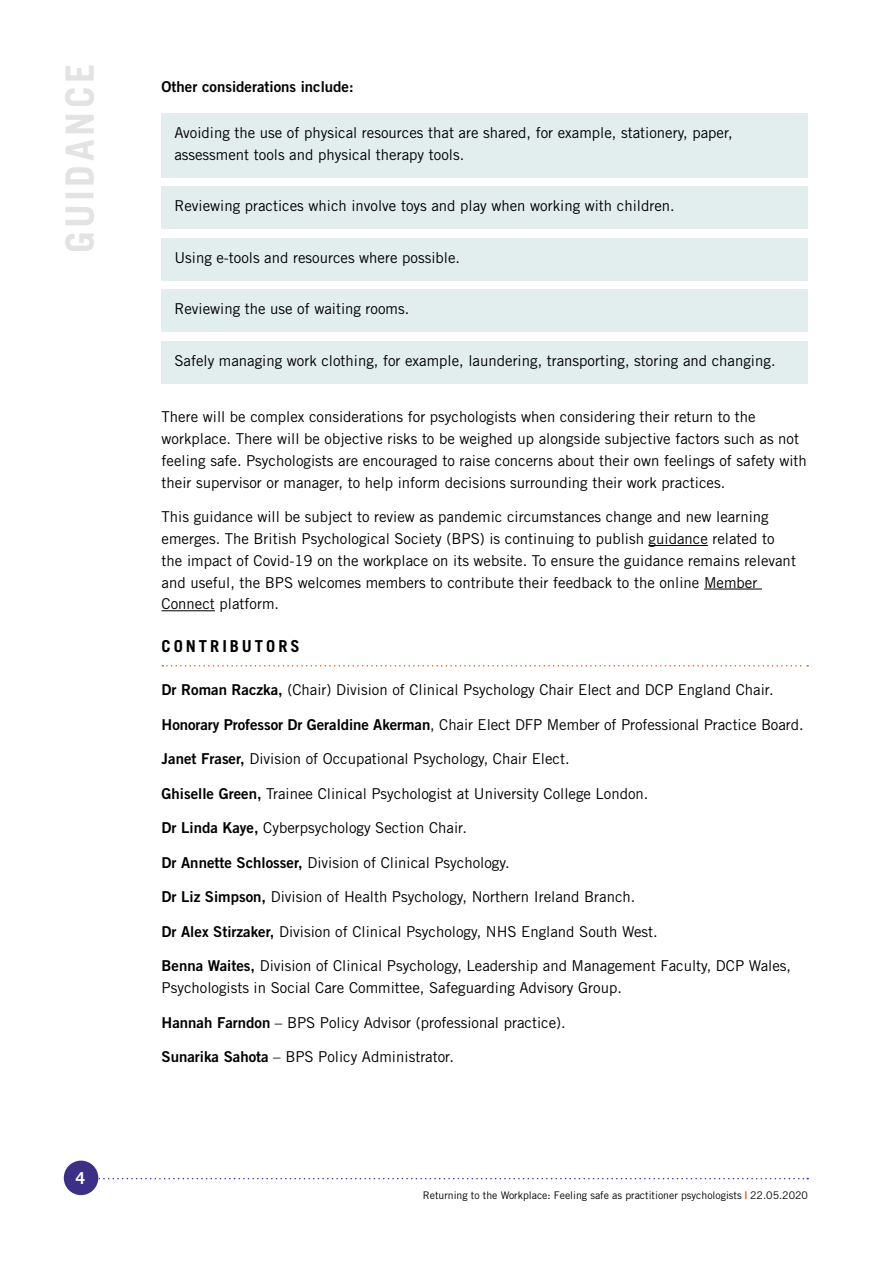
<style>
.page{position:relative;width:893px;height:1263px;background:#fff}
.page>*{position:absolute;margin:0;border:0;box-sizing:border-box;transform-origin:0 0}
.t1{font:700 39px "Trade Gothic LT Std";letter-spacing:.09em;color:#e3e3e3}
.t2{font:700 16.5px "Trade Gothic LT Std";letter-spacing:.18em;color:#000}
.t3{font:700 16.5px "Trade Gothic LT Std";color:#fff}
.t4{font:15px/21.8px "Trade Gothic LT Std";color:#000}
.t5{font:15px "Trade Gothic LT Std Bd 2";color:#000}
.t6{font:10.5px "Trade Gothic LT Std";color:#000}
.s1{font-family:"Trade Gothic LT Std Bd 2"}
.s2{font-weight:700;color:#da5f06}
</style>
<div class="page">
<svg style="left:98px;top:1178px;width:710px;height:1px"></svg>
<div style="left:64px;top:1160px;width:34px;height:35px;background:#3c2f88;border-radius:50%"></div>
<div style="left:162px;top:113px;width:646px;height:65px;background:#e2edee"></div>
<div style="left:162px;top:187px;width:646px;height:42px;background:#e2edee"></div>
<div style="left:162px;top:238px;width:646px;height:43px;background:#e2edee"></div>
<div style="left:162px;top:290px;width:646px;height:42px;background:#e2edee"></div>
<div style="left:162px;top:341px;width:646px;height:43px;background:#e2edee"></div>
<hr style="left:649px;top:545px;width:59px;height:1px;background:#000">
<hr style="left:704px;top:589px;width:58px;height:1px;background:#000">
<hr style="left:162px;top:610px;width:53px;height:1px;background:#000">
<svg style="left:162px;top:665px;width:646px;height:1px"></svg>
<h1 class="t1" style="left:56px;top:253px;width:190px;rotate:-90deg">GUIDANCE</h1>
<p class="t3" style="left:76px;top:1168px;width:11px">4</p>
<p class="t5" style="left:162px;top:77px;width:194px">Other considerations include:</p>
<p class="t4" style="left:174px;top:122px;width:560px">Avoiding the use of physical resources that are shared, for example, stationery, paper, assessment tools and physical therapy tools.</p>
<p class="t4" style="left:174px;top:195px;width:502px">Reviewing practices which involve toys and play when working with children.</p>
<p class="t4" style="left:174px;top:246px;width:287px">Using e-tools and resources where possible.</p>
<p class="t4" style="left:174px;top:298px;width:236px">Reviewing the use of waiting rooms.</p>
<p class="t4" style="left:174px;top:350px;width:603px">Safely managing work clothing, for example, laundering, transporting, storing and changing.</p>
<p class="t4" style="left:162px;top:406px;width:647px">There will be complex considerations for psychologists when considering their return to the workplace. There will be objective risks to be weighed up alongside subjective factors such as not feeling safe. Psychologists are encouraged to raise concerns about their own feelings of safety with their supervisor or manager, to help inform decisions surrounding their work practices.</p>
<p class="t4" style="left:162px;top:506px;width:636px">This guidance will be subject to review as pandemic circumstances change and new learning emerges. The British Psychological Society (BPS) is continuing to publish guidance related to the impact of Covid-19 on the workplace on its website. To ensure the guidance remains relevant and useful, the BPS welcomes members to contribute their feedback to the online Member Connect platform.</p>
<p class="t2" style="left:162px;top:636px;width:140px">CONTRIBUTORS</p>
<p class="t4" style="left:162px;top:679px;width:614px"><span class="s1">Dr Roman Raczka,</span> (Chair) Division of Clinical Psychology Chair Elect and DCP England Chair.</p>
<p class="t4" style="left:162px;top:713px;width:643px"><span class="s1">Honorary Professor Dr Geraldine Akerman</span>, Chair Elect DFP Member of Professional Practice Board.</p>
<p class="t4" style="left:162px;top:748px;width:409px"><span class="s1">Janet Fraser,</span> Division of Occupational Psychology, Chair Elect.</p>
<p class="t4" style="left:162px;top:782px;width:488px"><span class="s1">Ghiselle Green,</span> Trainee Clinical Psychologist at University College London.</p>
<p class="t4" style="left:162px;top:817px;width:307px"><span class="s1">Dr Linda Kaye,</span> Cyberpsychology Section Chair.</p>
<p class="t4" style="left:162px;top:851px;width:349px"><span class="s1">Dr Annette Schlosser,</span> Division of Clinical Psychology.</p>
<p class="t4" style="left:162px;top:886px;width:475px"><span class="s1">Dr Liz Simpson,</span> Division of Health Psychology, Northern Ireland Branch.</p>
<p class="t4" style="left:162px;top:920px;width:498px"><span class="s1">Dr Alex Stirzaker,</span> Division of Clinical Psychology, NHS England South West.</p>
<p class="t4" style="left:162px;top:955px;width:631px"><span class="s1">Benna Waites,</span> Division of Clinical Psychology, Leadership and Management Faculty, DCP Wales,<br>Psychologists in Social Care Committee, Safeguarding Advisory Group.</p>
<p class="t4" style="left:162px;top:1011px;width:406px"><span class="s1">Hannah Farndon</span> – BPS Policy Advisor (professional practice).</p>
<p class="t4" style="left:162px;top:1046px;width:294px"><span class="s1">Sunarika Sahota</span> – BPS Policy Administrator.</p>
<p class="t6" style="left:423px;top:1189px;width:387px">Returning to the Workplace: Feeling safe as practitioner psychologists <span class="s2">|</span> 22.05.2020</p>
</div>
